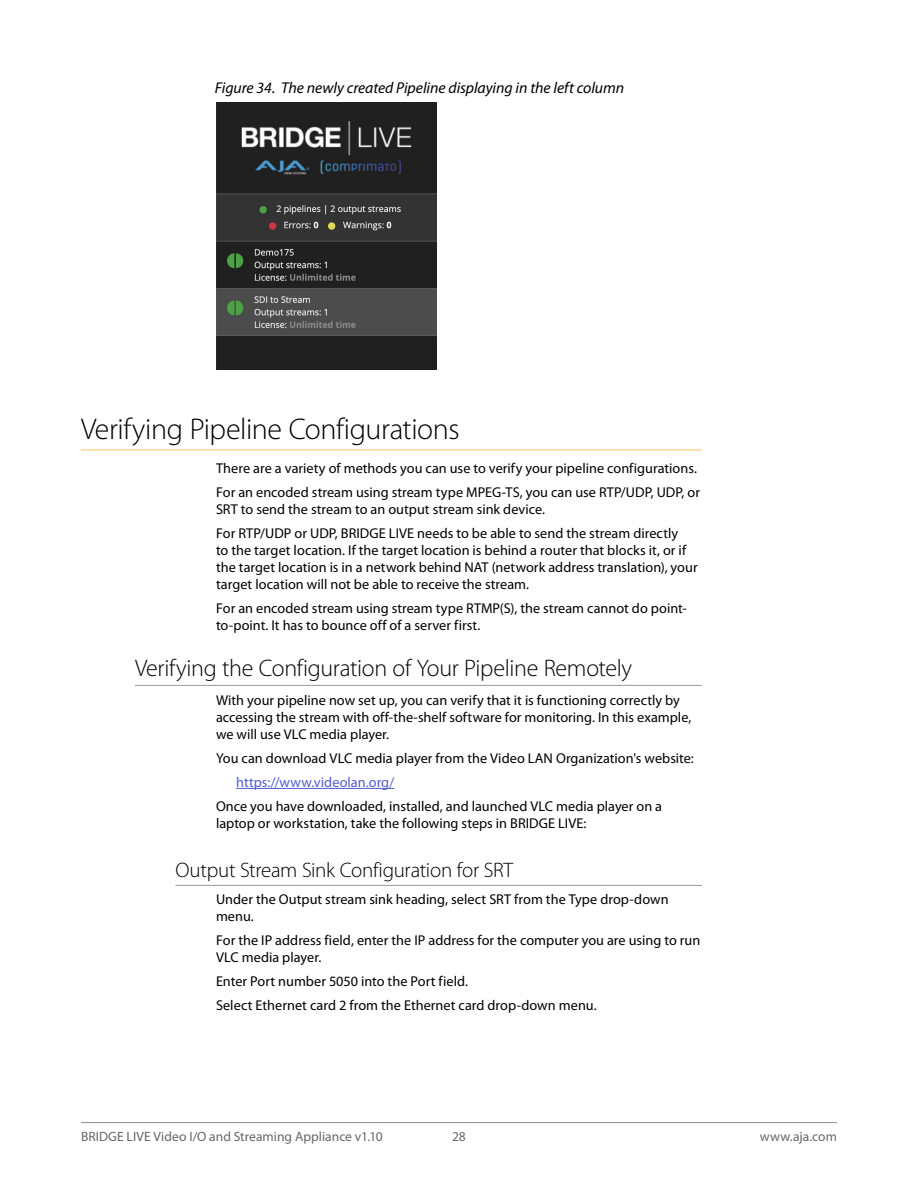
<style>
.page{position:relative;width:918px;height:1188px;background:#fff}
.page>*{position:absolute;margin:0;border:0;box-sizing:border-box;transform-origin:0 0}
._1Head{font:300 30px "Myriad Pro";letter-spacing:-.015em;color:#000}
._2Head{font:300 24px "Myriad Pro";letter-spacing:-.015em;color:#000}
._3Head{font:300 21px "Myriad Pro";letter-spacing:-.015em;color:#000}
.t1{font:italic 15.75px "Myriad Pro";letter-spacing:-.005em;color:#000}
.Body{font:14.25px/17.1px "Myriad Pro";letter-spacing:.005em;color:#000}
.BodyIndent{font:14.25px "Myriad Pro";letter-spacing:.005em;color:#4f5cd6}
.t2{font:13.5px "Myriad Pro";letter-spacing:.005em;color:#666}
</style>
<div class="page">
<hr style="left:81px;top:1122px;width:756px;height:1px;background:#999">
<hr style="left:81px;top:449px;width:621px;height:2px;background:#ffd699">
<hr style="left:135px;top:685px;width:567px;height:1px;background:#999">
<hr style="left:236px;top:788px;width:158px;height:1px;background:#4f5cd6">
<hr style="left:176px;top:885px;width:526px;height:1px;background:#999">
<img style="left:216px;top:102px;width:220px;height:267px">
<p class="t1" style="left:215px;top:78px;width:411px">Figure 34. The newly created Pipeline displaying in the left column</p>
<p class="_1Head" style="left:81px;top:412px;width:380px">Verifying Pipeline Configurations</p>
<p class="Body" style="left:216px;top:459px;width:483px">There are a variety of methods you can use to verify your pipeline configurations.</p>
<p class="Body" style="left:216px;top:483px;width:486px">For an encoded stream using stream type MPEG-TS, you can use RTP/UDP, UDP, or<br>SRT to send the stream to an output stream sink device.</p>
<p class="Body" style="left:216px;top:524px;width:483px">For RTP/UDP or UDP, BRIDGE LIVE needs to be able to send the stream directly<br>to the target location. If the target location is behind a router that blocks it, or if the target location is in a network behind NAT (network address translation), your target location will not be able to receive the stream.</p>
<p class="Body" style="left:216px;top:599px;width:472px">For an encoded stream using stream type RTMP(S), the stream cannot do point&shy;to-point. It has to bounce off of a server first.</p>
<p class="_2Head" style="left:135px;top:654px;width:499px">Verifying the Configuration of Your Pipeline Remotely</p>
<p class="Body" style="left:216px;top:692px;width:477px">With your pipeline now set up, you can verify that it is functioning correctly by accessing the stream with off-the-shelf software for monitoring. In this example, we will use VLC media player.</p>
<p class="Body" style="left:216px;top:750px;width:479px">You can download VLC media player from the Video LAN Organization's website:</p>
<p class="BodyIndent" style="left:236px;top:773px;width:160px">https://www.videolan.org/</p>
<p class="Body" style="left:216px;top:797px;width:448px">Once you have downloaded, installed, and launched VLC media player on a laptop or workstation, take the following steps in BRIDGE LIVE:</p>
<p class="_3Head" style="left:176px;top:858px;width:339px">Output Stream Sink Configuration for SRT</p>
<p class="Body" style="left:216px;top:890px;width:454px">Under the Output stream sink heading, select SRT from the Type drop-down menu.</p>
<p class="Body" style="left:216px;top:931px;width:486px">For the IP address field, enter the IP address for the computer you are using to run<br>VLC media player.</p>
<p class="Body" style="left:216px;top:972px;width:254px">Enter Port number 5050 into the Port field.</p>
<p class="Body" style="left:216px;top:996px;width:382px">Select Ethernet card 2 from the Ethernet card drop-down menu.</p>
<p class="t2" style="left:81px;top:1128px;width:303px">BRIDGE LIVE Video I/O and Streaming Appliance v1.10</p>
<p class="t2" style="left:452px;top:1128px;width:15px">28</p>
<p class="t2" style="left:760px;top:1128px;width:79px">www.aja.com</p>
</div>
